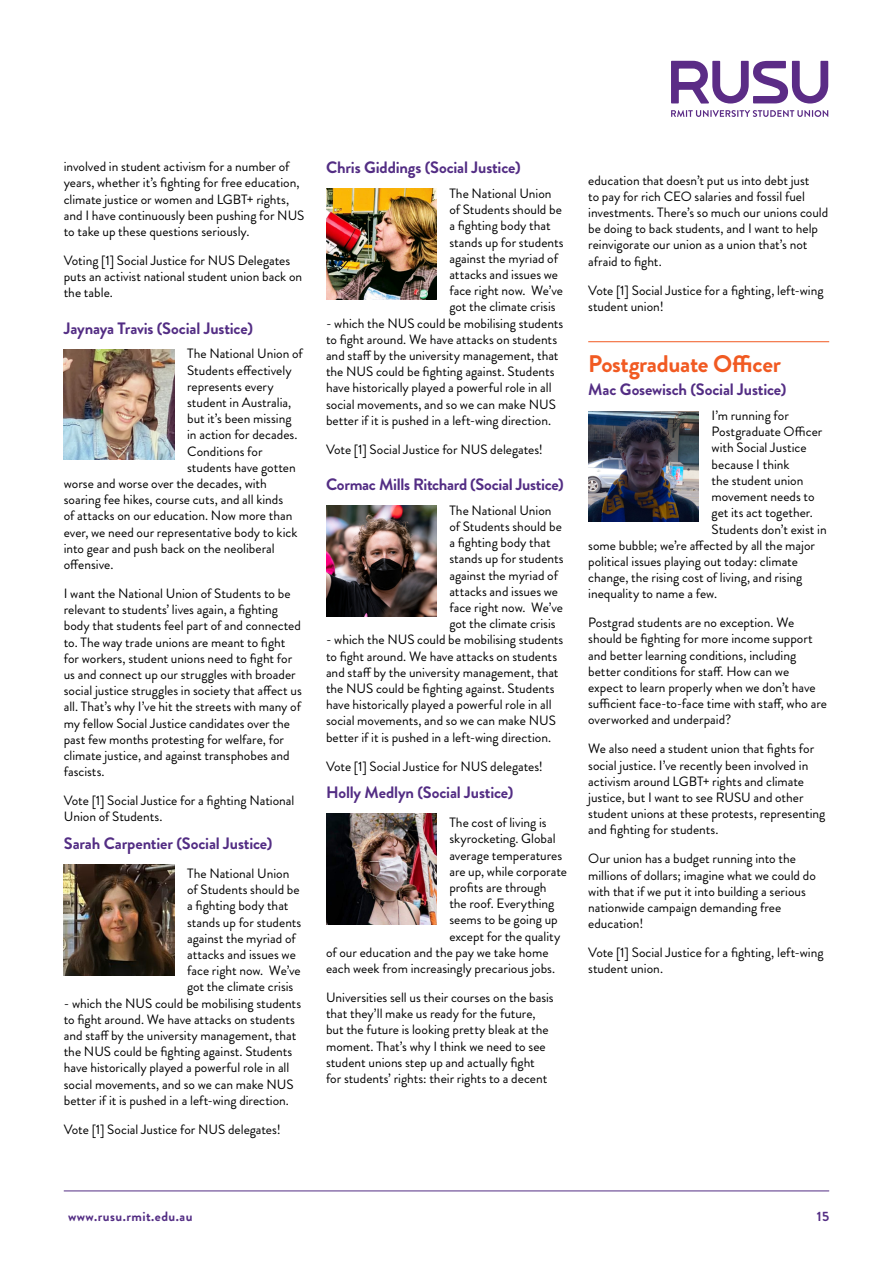
<style>
.page{position:relative;width:893px;height:1263px;background:#fff}
.page>*{position:absolute;margin:0;border:0;box-sizing:border-box;transform-origin:0 0}
.t1{font:700 24px "Brandon Grotesque";letter-spacing:-.015em;color:#f15a22}
.t2{font:700 16.5px "Brandon Grotesque";letter-spacing:-.01em;color:#532d84}
.t3{font:13.5px/16.2px "Brandon Grotesque";color:#000}
.t4{font:700 13.5px "Brandon Grotesque";letter-spacing:.035em;color:#532d84}
</style>
<div class="page">
<hr style="left:64px;top:1190px;width:765px;height:1px;background:#532d84">
<svg style="left:671px;top:110px;width:157px;height:7px"></svg>
<svg style="left:671px;top:61px;width:157px;height:43px"></svg>
<img style="left:64px;top:349px;width:110px;height:111px">
<img style="left:64px;top:865px;width:110px;height:110px">
<img style="left:326px;top:189px;width:111px;height:110px">
<img style="left:326px;top:506px;width:111px;height:110px">
<img style="left:326px;top:814px;width:111px;height:110px">
<hr style="left:588px;top:341px;width:241px;height:1px;background:#f15a22">
<img style="left:588px;top:411px;width:111px;height:111px">
<p class="t3" style="left:64px;top:159px;width:242px">involved in student activism for a number of years, whether it’s fighting for free education, climate justice or women and LGBT+ rights, and I have continuously been pushing for NUS to take up these questions seriously.</p>
<p class="t3" style="left:64px;top:252px;width:240px">Voting [1] Social Justice for NUS Delegates puts an activist national student union back on the table.</p>
<p class="t2" style="left:64px;top:316px;width:191px">Jaynaya Travis (Social Justice)</p>
<p class="t3" style="left:187px;top:346px;width:117px">The National Union of</p>
<p class="t3" style="left:187px;top:362px;width:106px">Students effectively</p>
<p class="t3" style="left:187px;top:378px;width:88px">represents every</p>
<p class="t3" style="left:187px;top:394px;width:106px">student in Australia,</p>
<p class="t3" style="left:187px;top:411px;width:106px">but it’s been missing</p>
<p class="t3" style="left:187px;top:427px;width:112px">in action for decades.</p>
<p class="t3" style="left:187px;top:443px;width:77px">Conditions for</p>
<p class="t3" style="left:187px;top:459px;width:110px">students have gotten</p>
<p class="t3" style="left:64px;top:475px;width:205px">worse and worse over the decades, with</p>
<p class="t3" style="left:64px;top:492px;width:221px">soaring fee hikes, course cuts, and all kinds</p>
<p class="t3" style="left:64px;top:508px;width:230px">of attacks on our education. Now more than</p>
<p class="t3" style="left:64px;top:524px;width:235px">ever, we need our representative body to kick</p>
<p class="t3" style="left:64px;top:540px;width:212px">into gear and push back on the neoliberal</p>
<p class="t3" style="left:64px;top:556px;width:51px">offensive.</p>
<p class="t3" style="left:64px;top:585px;width:240px">I want the National Union of Students to be relevant to students’ lives again, a fighting body that students feel part of and connected to. The way trade unions are meant to fight for workers, student unions need to fight for us and connect up our struggles with broader social justice struggles in society that affect us all. That’s why I’ve hit the streets with many of my fellow Social Justice candidates over the past few months protesting for welfare, for climate justice, and against transphobes and fascists.</p>
<p class="t3" style="left:64px;top:792px;width:232px">Vote [1] Social Justice for a fighting National<br>Union of Students.</p>
<p class="t2" style="left:64px;top:832px;width:210px">Sarah Carpentier (Social Justice)</p>
<p class="t3" style="left:187px;top:865px;width:116px">The National Union of Students should be a fighting body that stands up for students against the myriad of attacks and issues we face right now. We’ve got the climate crisis</p>
<p class="t3" style="left:64px;top:995px;width:239px">- which the NUS could be mobilising students to fight around. We have attacks on students and staff by the university management, that the NUS could be fighting against. Students have historically played a powerful role in all social movements, and so we can make NUS better if it is pushed in a left-wing direction.</p>
<p class="t3" style="left:64px;top:1121px;width:218px">Vote [1] Social Justice for NUS delegates!</p>
<p class="t2" style="left:326px;top:156px;width:196px">Chris Giddings (Social Justice)</p>
<p class="t3" style="left:449px;top:185px;width:116px">The National Union of Students should be a fighting body that stands up for students against the myriad of attacks and issues we face right now. We’ve got the climate crisis</p>
<p class="t3" style="left:326px;top:315px;width:239px">- which the NUS could be mobilising students to fight around. We have attacks on students and staff by the university management, that the NUS could be fighting against. Students have historically played a powerful role in all social movements, and so we can make NUS better if it is pushed in a left-wing direction.</p>
<p class="t3" style="left:326px;top:441px;width:218px">Vote [1] Social Justice for NUS delegates!</p>
<p class="t2" style="left:326px;top:473px;width:239px">Cormac Mills Ritchard (Social Justice)</p>
<p class="t3" style="left:449px;top:502px;width:116px">The National Union of Students should be a fighting body that stands up for students against the myriad of attacks and issues we face right now. We’ve got the climate crisis</p>
<p class="t3" style="left:326px;top:632px;width:239px">- which the NUS could be mobilising students to fight around. We have attacks on students and staff by the university management, that the NUS could be fighting against. Students have historically played a powerful role in all social movements, and so we can make NUS better if it is pushed in a left-wing direction.</p>
<p class="t3" style="left:326px;top:758px;width:218px">Vote [1] Social Justice for NUS delegates!</p>
<p class="t2" style="left:326px;top:781px;width:189px">Holly Medlyn (Social Justice)</p>
<p class="t3" style="left:449px;top:815px;width:99px">The cost of living is</p>
<p class="t3" style="left:449px;top:831px;width:108px">skyrocketing. Global</p>
<p class="t3" style="left:449px;top:847px;width:114px">average temperatures</p>
<p class="t3" style="left:449px;top:863px;width:119px">are up, while corporate</p>
<p class="t3" style="left:449px;top:879px;width:99px">profits are through</p>
<p class="t3" style="left:449px;top:896px;width:107px">the roof. Everything</p>
<p class="t3" style="left:449px;top:912px;width:110px">seems to be going up</p>
<p class="t3" style="left:449px;top:928px;width:112px">except for the quality</p>
<p class="t3" style="left:326px;top:944px;width:224px">of our education and the pay we take home</p>
<p class="t3" style="left:326px;top:960px;width:231px">each week from increasingly precarious jobs.</p>
<p class="t3" style="left:326px;top:989px;width:229px">Universities sell us their courses on the basis that they’ll make us ready for the future, but the future is looking pretty bleak at the moment. That’s why I think we need to see student unions step up and actually fight<br>for students’ rights: their rights to a decent</p>
<p class="t3" style="left:588px;top:172px;width:242px">education that doesn’t put us into debt just<br>to pay for rich CEO salaries and fossil fuel investments. There’s so much our unions could be doing to back students, and I want to help reinvigorate our union as a union that’s not afraid to fight.</p>
<p class="t3" style="left:588px;top:282px;width:237px">Vote [1] Social Justice for a fighting, left-wing student union!</p>
<h1 class="t1" style="left:588px;top:347px;width:194px">Postgraduate Officer</h1>
<p class="t2" style="left:588px;top:378px;width:200px">Mac Gosewisch (Social Justice)</p>
<p class="t3" style="left:712px;top:407px;width:79px">I’m running for</p>
<p class="t3" style="left:712px;top:424px;width:112px">Postgraduate Officer</p>
<p class="t3" style="left:712px;top:440px;width:96px">with Social Justice</p>
<p class="t3" style="left:712px;top:456px;width:79px">because I think</p>
<p class="t3" style="left:712px;top:472px;width:93px">the student union</p>
<p class="t3" style="left:712px;top:488px;width:104px">movement needs to</p>
<p class="t3" style="left:712px;top:505px;width:103px">get its act together.</p>
<p class="t3" style="left:712px;top:521px;width:117px">Students don’t exist in</p>
<p class="t3" style="left:588px;top:537px;width:228px">some bubble; we’re affected by all the major</p>
<p class="t3" style="left:588px;top:553px;width:211px">political issues playing out today: climate</p>
<p class="t3" style="left:588px;top:569px;width:216px">change, the rising cost of living, and rising</p>
<p class="t3" style="left:588px;top:586px;width:130px">inequality to name a few.</p>
<p class="t3" style="left:588px;top:615px;width:240px">Postgrad students are no exception. We should be fighting for more income support and better learning conditions, including better conditions for staff. How can we expect to learn properly when we don’t have sufficient face-to-face time with staff, who are overworked and underpaid?</p>
<p class="t3" style="left:588px;top:741px;width:239px">We also need a student union that fights for social justice. I’ve recently been involved in activism around LGBT+ rights and climate justice, but I want to see RUSU and other student unions at these protests, representing and fighting for students.</p>
<p class="t3" style="left:588px;top:851px;width:229px">Our union has a budget running into the millions of dollars; imagine what we could do with that if we put it into building a serious nationwide campaign demanding free education!</p>
<p class="t3" style="left:588px;top:945px;width:237px">Vote [1] Social Justice for a fighting, left-wing student union.</p>
<p class="t4" style="left:68px;top:1207px;width:126px">www.rusu.rmit.edu.au</p>
<p class="t4" style="left:817px;top:1207px;width:14px">15</p>
</div>
